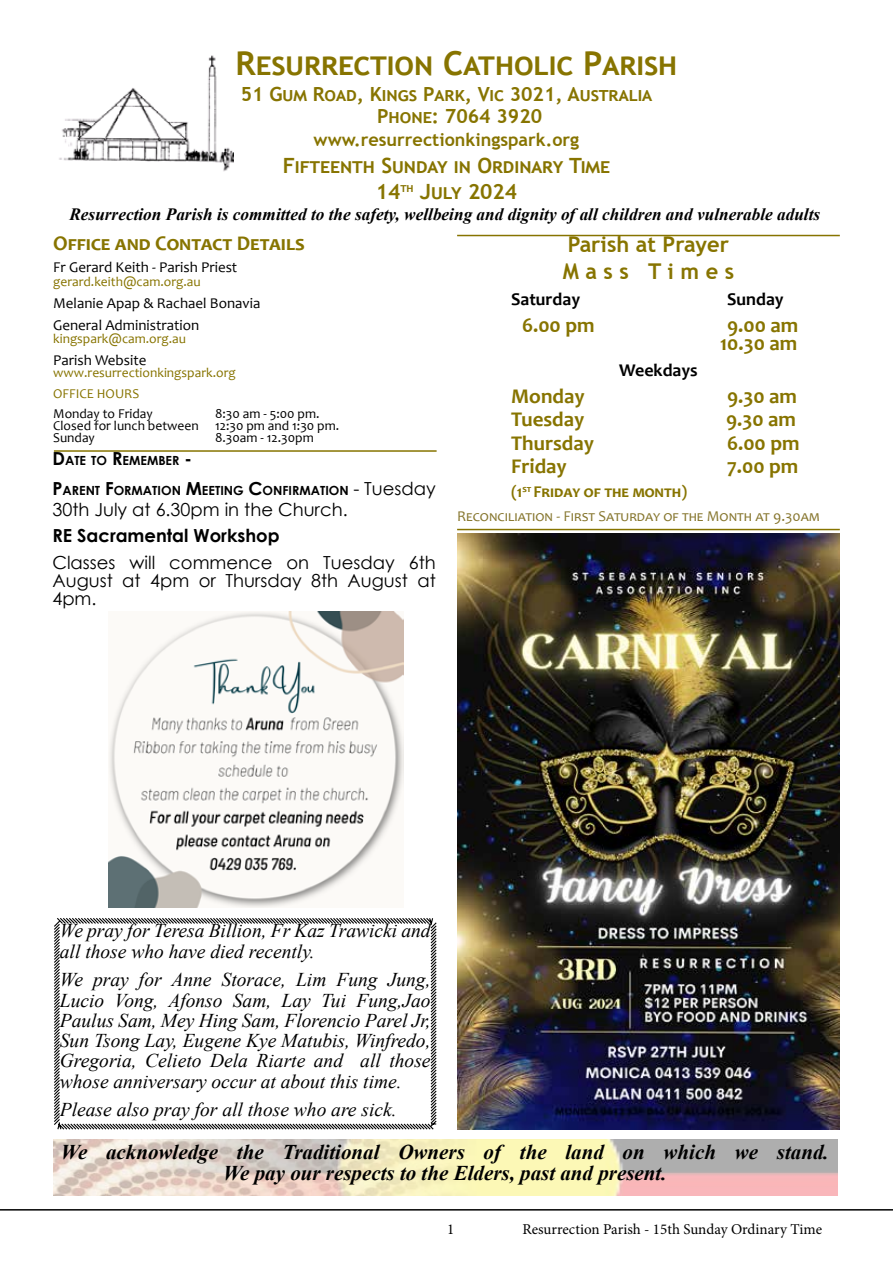
<style>
.page{position:relative;width:893px;height:1263px;background:#fff}
.page>*{position:absolute;margin:0;border:0;box-sizing:border-box;transform-origin:0 0}
.t1{font:700 33px "Trebuchet MS";color:#877400}
.t2{font:700 21.75px/26.5px "Trebuchet MS";color:#877400}
.t3{font:italic 700 21px/21px "Times New Roman";color:#000;text-align:center}
.t4{font:700 21px/18px "Candara";color:#877400;text-align:center}
.t5{font:700 21px/26.5px "Trebuchet MS";color:#877400;text-align:center}
.t6{font:italic 19.5px/20.2px "Times New Roman";color:#000}
.t7{font:700 19.5px/22.4px "Trebuchet MS";color:#877400}
.t8{font:18px/18px "Century Gothic";color:#000;text-align:justify}
.t9{font:700 18px "Trebuchet MS";color:#877400}
.t10{font:700 18px "Candara";color:#000}
.t11{font:700 18px "Century Gothic";color:#000}
.t12{font:italic 700 17.25px "Times New Roman";color:#000}
.t13{font:700 16.5px "Candara";letter-spacing:.025em;color:#877400}
.t14{font:15px/22px "Candara";color:#000}
.t15{font:15px "Candara";color:#86762e}
.t16{font:15px "Minion Pro";color:#000}
.t17{font:13.5px/12px "Candara";color:#000}
.t18{font:13.5px/20.5px "Candara";color:#877400}
.t19{font:700 12.6px "Century Gothic";color:#000}
.s1{color:#86752d}
.s2{font-size:18px}
.s3{font-weight:400;font-size:18px}
</style>
<div class="page">
<hr style="left:0;top:1209px;width:893px;height:1px;background:#000">
<img style="left:53px;top:1140px;width:785px;height:55px">
<img style="left:59px;top:55px;width:175px;height:116px">
<hr style="left:457px;top:529px;width:383px;height:1px;background:#877400">
<hr style="left:457px;top:235px;width:383px;height:1px;background:#877400">
<svg style="left:54px;top:918px;width:383px;height:212px"></svg>
<hr style="left:54px;top:450px;width:383px;height:2px;background:#877400">
<img style="left:457px;top:534px;width:383px;height:595px">
<img style="left:108px;top:612px;width:296px;height:295px">
<h1 class="t1" style="left:236px;top:42px;width:443px">Resurrection Catholic Parish</h1>
<p class="t7" style="left:377px;top:83px;width:277px;text-indent:-136px">51 Gum Road, Kings Park, Vic 3021, Australia<br>Phone: 7064 3920</p>
<p class="t9" style="left:314px;top:128px;width:267px">www.resurrectionkingspark.org</p>
<p class="t5" style="left:283px;top:152px;width:329px">Fifteenth Sunday in Ordinary Time<br>14<sup>th</sup> July 2024</p>
<p class="t12" style="left:69px;top:202px;width:752px">Resurrection Parish is committed to the safety, wellbeing and dignity of all children and vulnerable adults</p>
<p class="t4" style="left:53px;top:234px;width:253px">Office and Contact Details</p>
<p class="t14" style="left:53px;top:256px;width:186px">Fr Gerard Keith - Parish Priest</p>
<p class="t18" style="left:53px;top:271px;width:149px">gerard.keith@cam.org.au</p>
<p class="t14" style="left:53px;top:291px;width:209px">Melanie Apap &amp; Rachael Bonavia<br>General Administration</p>
<p class="t18" style="left:53px;top:328px;width:134px">kingspark@cam.org.au</p>
<p class="t14" style="left:53px;top:349px;width:95px">Parish Website</p>
<p class="t18" style="left:53px;top:362px;width:184px">www.resurrectionkingspark.org<br>OFFICE HOURS</p>
<p class="t17" style="left:53px;top:407px;width:101px">Monday to Friday</p>
<p class="t2" style="left:563px;top:231px;width:173px">Parish at Prayer<br>M a s s T i m e s</p>
<p class="t10" style="left:511px;top:288px;width:70px">Saturday</p>
<p class="t10" style="left:727px;top:288px;width:58px">Sunday</p>
<p class="t4" style="left:522px;top:316px;width:74px">6.00 pm</p>
<p class="t4" style="left:720px;top:316px;width:80px">9.00 am<br>10.30 am</p>
<p class="t10" style="left:619px;top:359px;width:80px">Weekdays</p>
<p class="t4" style="left:511px;top:387px;width:75px">Monday</p>
<p class="t4" style="left:727px;top:387px;width:71px">9.30 am</p>
<p class="t4" style="left:511px;top:410px;width:75px">Tuesday</p>
<p class="t4" style="left:726px;top:410px;width:71px">9.30 am</p>
<p class="t4" style="left:511px;top:434px;width:84px">Thursday</p>
<p class="t4" style="left:727px;top:434px;width:74px">6.00 pm</p>
<p class="t4" style="left:511px;top:457px;width:57px">Friday</p>
<p class="t4" style="left:727px;top:457px;width:73px">7.00 pm</p>
<p class="t13" style="left:511px;top:481px;width:178px">(1<sup>st</sup> Friday of the month)</p>
<p class="t15" style="left:457px;top:506px;width:364px">Reconciliation - First Saturday of the Month at <span class="s1">9.30am</span></p>
<p class="t17" style="left:53px;top:407px;width:288px;text-indent:162px">8:30 am - 5:00 pm.<br>Closed for lunch between 12:30 pm and 1:30 pm.<br>Sunday</p>
<p class="t17" style="left:215px;top:431px;width:100px">8.30am - 12.30pm</p>
<p class="t19" style="left:52px;top:451px;width:141px"><span class="s2">D</span>ATE TO <span class="s2">R</span>EMEMBER <span class="s2">-</span></p>
<p class="t19" style="left:52px;top:481px;width:385px"><span class="s2">P</span>ARENT <span class="s2">F</span>ORMATION <span class="s2">M</span>EETING <span class="s2">C</span>ONFIRMATION <span class="s3">-</span> <span class="s3">Tuesday</span></p>
<p class="t8" style="left:52px;top:500px;width:297px">30th July at 6.30pm in the Church.</p>
<p class="t11" style="left:52px;top:522px;width:229px">RE Sacramental Workshop</p>
<p class="t8" style="left:52px;top:553px;width:385px">Classes will commence on Tuesday 6th August at 4pm or Thursday 8th August at 4pm.</p>
<p class="t6" style="left:60px;top:920px;width:372px">We pray for Teresa Billion, Fr Kaz Trawicki and all those who have died recently.</p>
<p class="t6" style="left:60px;top:969px;width:372px;text-align:justify">We pray for Anne Storace, Lim Fung Jung, Lucio Vong, Afonso Sam, Lay Tui Fung,Jao Paulus Sam, Mey Hing Sam, Florencio Parel Jr, Sun Tsong Lay, Eugene Kye Matubis, Winfredo, Gregoria, Celieto Dela Riarte and all those whose anniversary occur at about this time.</p>
<p class="t6" style="left:60px;top:1099px;width:338px">Please also pray for all those who are sick.</p>
<p class="t3" style="left:61px;top:1141px;width:769px">We acknowledge the Traditional Owners of the land on which we stand.<br>We pay our respects to the Elders, past and present.</p>
<p class="t16" style="left:447px;top:1219px;width:9px">1</p>
<p class="t16" style="left:522px;top:1219px;width:301px">Resurrection Parish - 15th Sunday Ordinary Time</p>
</div>
